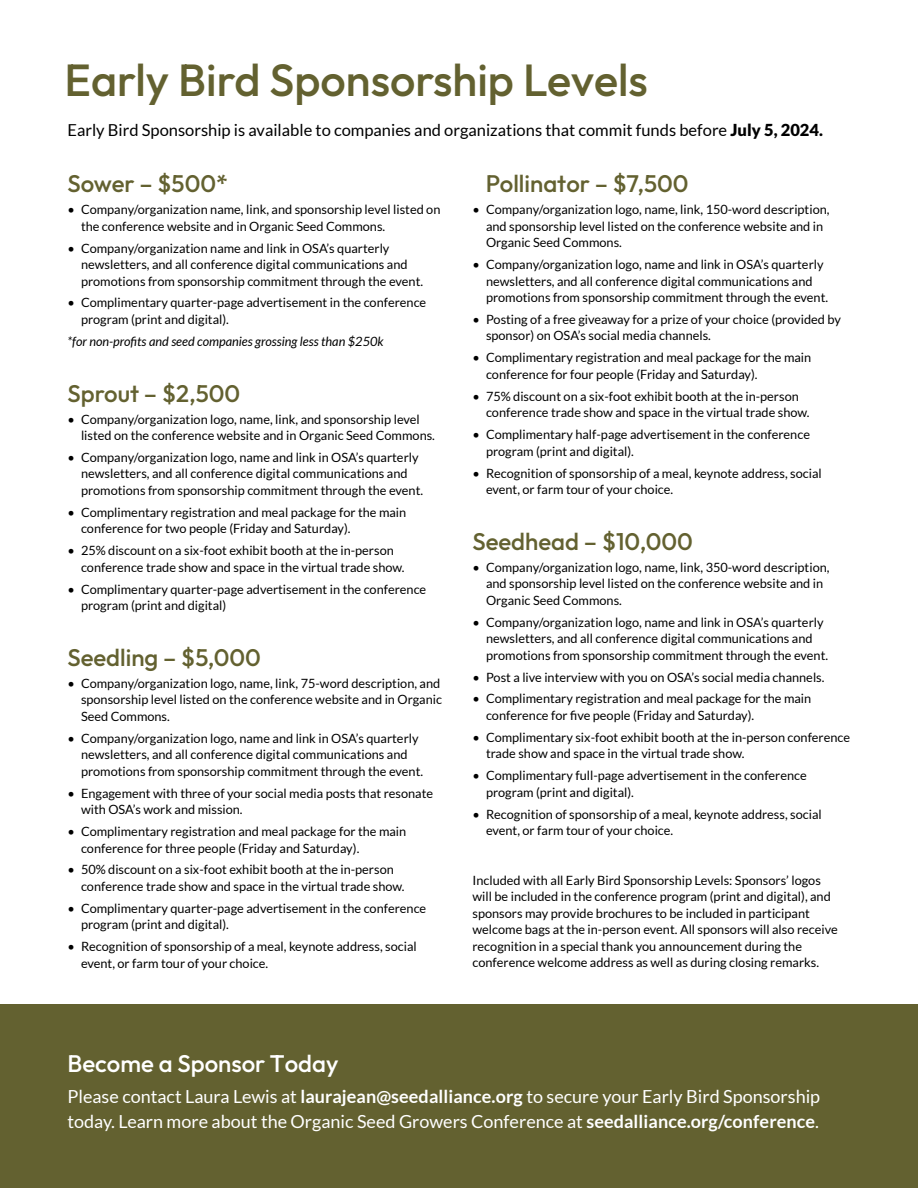
<style>
.page{position:relative;width:918px;height:1188px;background:#fff}
.page>*{position:absolute;margin:0;border:0;box-sizing:border-box;transform-origin:0 0}
.t1{font:100 45px "Outfit";color:#636130}
.t2{font:100 24px "Outfit";color:#636130}
.t3{font:100 24px "Outfit";color:#fff}
.t4{font:18px/25.5px "Lato";color:#fff}
.t5{font:16.5px "Lato";color:#000}
.t6{font:12.75px/16.5px "Lato";color:#000}
.t7{font:italic 12.75px "Lato";color:#000}
.s1{font-weight:900}
.s2{font-weight:700}
</style>
<div class="page">
<div style="left:0;top:1004px;width:918px;height:184px;background:#636130"></div>
<h1 class="t1" style="left:64px;top:54px;width:585px">Early Bird Sponsorship Levels</h1>
<p class="t5" style="left:68px;top:121px;width:757px">Early Bird Sponsorship is available to companies and organizations that commit funds before <span class="s1">July 5, 2024.</span></p>
<h2 class="t2" style="left:68px;top:170px;width:162px">Sower – $500*</h2>
<p class="t6" style="left:81px;top:201px;width:361px;text-indent:-14px">• Company/organization name, link, and sponsorship level listed on the conference website and in Organic Seed Commons.</p>
<p class="t6" style="left:81px;top:240px;width:344px;text-indent:-14px">• Company/organization name and link in OSA’s quarterly newsletters, and all conference digital communications and promotions from sponsorship commitment through the event.</p>
<p class="t6" style="left:81px;top:294px;width:347px;text-indent:-14px">• Complimentary quarter-page advertisement in the conference program (print and digital).</p>
<p class="t7" style="left:68px;top:334px;width:318px">*for non-profits and seed companies grossing less than $250k</p>
<h2 class="t2" style="left:68px;top:379px;width:174px">Sprout – $2,500</h2>
<p class="t6" style="left:81px;top:411px;width:355px;text-indent:-14px">• Company/organization logo, name, link, and sponsorship level listed on the conference website and in Organic Seed Commons.</p>
<p class="t6" style="left:81px;top:449px;width:344px;text-indent:-14px">• Company/organization logo, name and link in OSA’s quarterly newsletters, and all conference digital communications and promotions from sponsorship commitment through the event.</p>
<p class="t6" style="left:81px;top:504px;width:327px;text-indent:-14px">• Complimentary registration and meal package for the main conference for two people (Friday and Saturday).</p>
<p class="t6" style="left:81px;top:542px;width:325px;text-indent:-14px">• 25% discount on a six-foot exhibit booth at the in-person conference trade show and space in the virtual trade show.</p>
<p class="t6" style="left:81px;top:581px;width:347px;text-indent:-14px">• Complimentary quarter-page advertisement in the conference program (print and digital)</p>
<h2 class="t2" style="left:68px;top:643px;width:195px">Seedling – $5,000</h2>
<p class="t6" style="left:81px;top:675px;width:363px;text-indent:-14px">• Company/organization logo, name, link, 75-word description, and sponsorship level listed on the conference website and in Organic<br>Seed Commons.</p>
<p class="t6" style="left:81px;top:730px;width:344px;text-indent:-14px">• Company/organization logo, name and link in OSA’s quarterly newsletters, and all conference digital communications and promotions from sponsorship commitment through the event.</p>
<p class="t6" style="left:81px;top:785px;width:354px;text-indent:-14px">• Engagement with three of your social media posts that resonate with OSA’s work and mission.</p>
<p class="t6" style="left:81px;top:823px;width:327px;text-indent:-14px">• Complimentary registration and meal package for the main conference for three people (Friday and Saturday).</p>
<p class="t6" style="left:81px;top:861px;width:325px;text-indent:-14px">• 50% discount on a six-foot exhibit booth at the in-person conference trade show and space in the virtual trade show.</p>
<p class="t6" style="left:81px;top:900px;width:347px;text-indent:-14px">• Complimentary quarter-page advertisement in the conference program (print and digital).</p>
<p class="t6" style="left:81px;top:938px;width:337px;text-indent:-14px">• Recognition of sponsorship of a meal, keynote address, social event, or farm tour of your choice.</p>
<h2 class="t2" style="left:486px;top:170px;width:204px">Pollinator – $7,500</h2>
<p class="t6" style="left:486px;top:201px;width:345px;text-indent:-14px">• Company/organization logo, name, link, 150-word description, and sponsorship level listed on the conference website and in<br>Organic Seed Commons.</p>
<p class="t6" style="left:486px;top:256px;width:344px;text-indent:-14px">• Company/organization logo, name and link in OSA’s quarterly newsletters, and all conference digital communications and promotions from sponsorship commitment through the event.</p>
<p class="t6" style="left:486px;top:311px;width:356px;text-indent:-14px">• Posting of a free giveaway for a prize of your choice (provided by sponsor) on OSA’s social media channels.</p>
<p class="t6" style="left:486px;top:349px;width:327px;text-indent:-14px">• Complimentary registration and meal package for the main conference for four people (Friday and Saturday).</p>
<p class="t6" style="left:486px;top:388px;width:325px;text-indent:-14px">• 75% discount on a six-foot exhibit booth at the in-person conference trade show and space in the virtual trade show.</p>
<p class="t6" style="left:486px;top:426px;width:326px;text-indent:-14px">• Complimentary half-page advertisement in the conference program (print and digital).</p>
<p class="t6" style="left:486px;top:465px;width:337px;text-indent:-14px">• Recognition of sponsorship of a meal, keynote address, social event, or farm tour of your choice.</p>
<h2 class="t2" style="left:472px;top:527px;width:222px">Seedhead – $10,000</h2>
<p class="t6" style="left:486px;top:559px;width:345px;text-indent:-14px">• Company/organization logo, name, link, 350-word description, and sponsorship level listed on the conference website and in<br>Organic Seed Commons.</p>
<p class="t6" style="left:486px;top:614px;width:344px;text-indent:-14px">• Company/organization logo, name and link in OSA’s quarterly newsletters, and all conference digital communications and promotions from sponsorship commitment through the event.</p>
<p class="t6" style="left:472px;top:669px;width:354px">• Post a live interview with you on OSA’s social media channels.</p>
<p class="t6" style="left:486px;top:690px;width:327px;text-indent:-14px">• Complimentary registration and meal package for the main conference for five people (Friday and Saturday).</p>
<p class="t6" style="left:486px;top:729px;width:366px;text-indent:-14px">• Complimentary six-foot exhibit booth at the in-person conference trade show and space in the virtual trade show.</p>
<p class="t6" style="left:486px;top:767px;width:322px;text-indent:-14px">• Complimentary full-page advertisement in the conference program (print and digital).</p>
<p class="t6" style="left:486px;top:806px;width:337px;text-indent:-14px">• Recognition of sponsorship of a meal, keynote address, social event, or farm tour of your choice.</p>
<p class="t6" style="left:472px;top:872px;width:367px">Included with all Early Bird Sponsorship Levels: Sponsors’ logos will be included in the conference program (print and digital), and sponsors may provide brochures to be included in participant welcome bags at the in-person event. All sponsors will also receive recognition in a special thank you announcement during the conference welcome address as well as during closing remarks.</p>
<h2 class="t3" style="left:68px;top:1049px;width:273px">Become a Sponsor Today</h2>
<h3 class="t4" style="left:68px;top:1083px;width:754px">Please contact Laura Lewis at <span class="s2">laurajean@seedalliance.org</span> to secure your Early Bird Sponsorship today. Learn more about the Organic Seed Growers Conference at <span class="s2">seedalliance.org/conference</span>.</h3>
</div>
